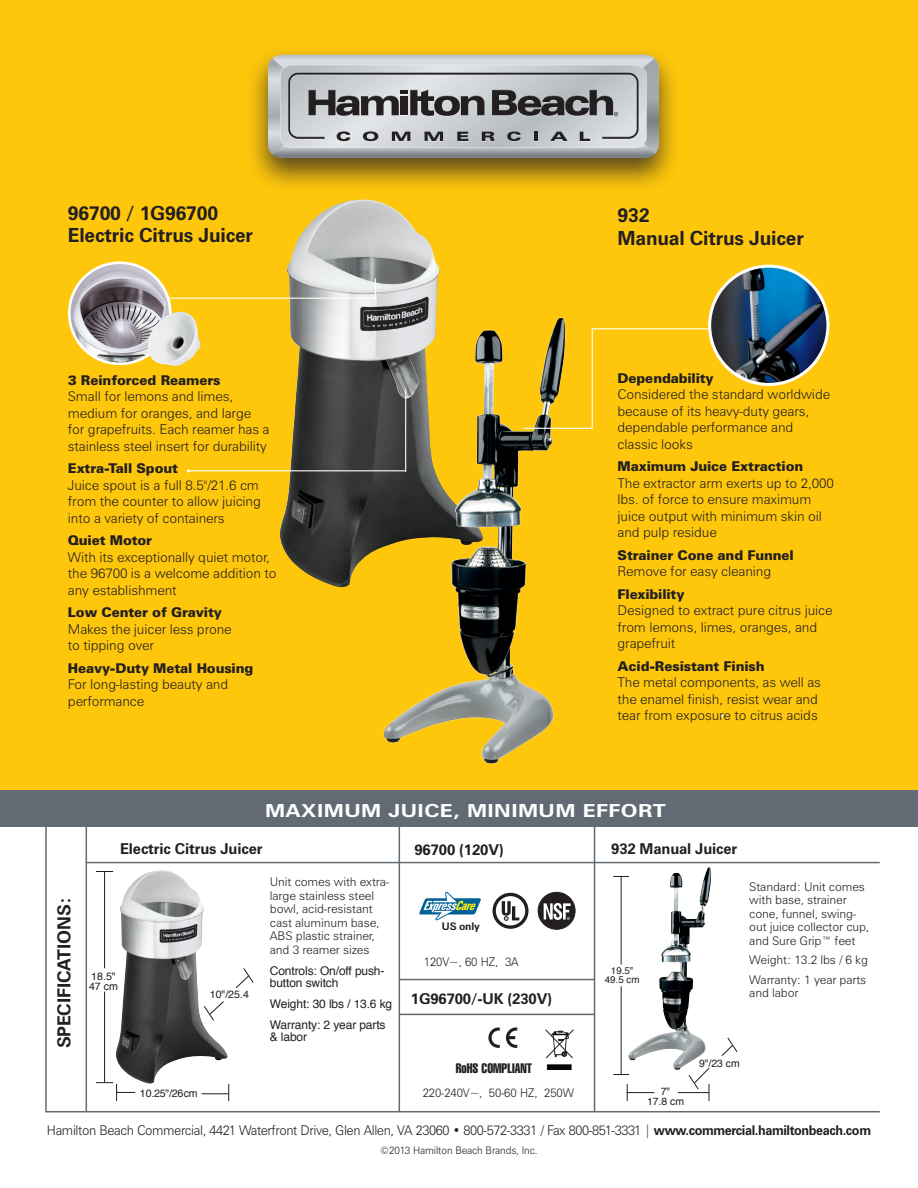
<style>
.page{position:relative;width:918px;height:1188px;background:#fff}
.page>*{position:absolute;margin:0;border:0;box-sizing:border-box;transform-origin:0 0}
.t1{font:700 19.5px "Zurich BT";letter-spacing:-.01em;color:#231f20}
.t2{font:700 18px "Zurich BT";letter-spacing:.02em;color:#fff;scale:1.2 1}
.t3{font:700 18px "Zurich BT";letter-spacing:-.01em;color:#231f20}
.t4{font:700 15px "Zurich BT";letter-spacing:-.01em;color:#231f20}
.Headers{font:300 13.5px/16.5px "Zurich BT";letter-spacing:-.01em;color:#231f20}
.t5{font:900 13.5px "Zurich BT";letter-spacing:-.01em;color:#231f20}
.Headers-2{font:300 13.5px "Zurich BT";letter-spacing:-.03em;color:#231f20;scale:.95 1}
.t6{font:extra-condensed 13.35px "Swiss 911 BT";color:#231f20;scale:.93 1}
.Normal{font:300 12px/13.5px "Zurich BT";letter-spacing:-.01em;color:#231f20}
.t7{font:12px/12px "Helvetica";letter-spacing:-.01em;color:#231f20}
.Normal-2{font:300 12px "Zurich BT";letter-spacing:-.01em;color:#231f20;scale:.95 1}
.t8{font:10.65px "Helvetica";color:#231f20}
.Headers-3{font:300 10.5px "Zurich BT";letter-spacing:-.015em;color:#231f20;scale:.95 1}
.t9{font:10.5px "Helvetica";color:#231f20}
.t10{font:700 10.5px "Zurich BT";letter-spacing:-.01em;color:#231f20}
.t11{font:9.75px "Helvetica";color:#231f20}
.t12{font:4.05px "Helvetica";color:#fff;scale:.9 1}
.t13{font:2.4px "Helvetica";color:#231f20;scale:.9 1}
.s1{font-weight:700}
</style>
<div class="page">
<div style="left:0;top:0;width:918px;height:808px;background:#fec70c"></div>
<div style="left:0;top:791px;width:918px;height:36px;background:#626b74"></div>
<hr style="left:399px;top:824px;width:1px;height:288px;background:#626b74">
<hr style="left:87px;top:862px;width:793px;height:1px;background:#626b74">
<hr style="left:400px;top:979px;width:195px;height:1px;background:#626b74">
<hr style="left:400px;top:1014px;width:195px;height:1px;background:#626b74">
<hr style="left:86px;top:825px;width:1px;height:287px;background:#626b74">
<hr style="left:45px;top:825px;width:2px;height:287px;background:#626b74">
<hr style="left:594px;top:825px;width:1px;height:287px;background:#626b74">
<hr style="left:45px;top:1111px;width:835px;height:1px;background:#626b74">
<div style="left:245px;top:45px;width:437px;height:149px;background:#231f20;opacity:.75"></div>
<svg style="left:268px;top:55px;width:391px;height:103px"></svg>
<svg style="left:488px;top:1028px;width:12px;height:20px"></svg>
<svg style="left:506px;top:1028px;width:11px;height:20px"></svg>
<img style="left:545px;top:1030px;width:29px;height:40px">
<hr style="left:592px;top:328px;width:122px;height:1px;background:#fff">
<img style="left:278px;top:200px;width:162px;height:388px">
<img style="left:365px;top:312px;width:242px;height:452px">
<img style="left:620px;top:867px;width:91px;height:207px">
<svg style="left:627px;top:1084px;width:27px;height:17px"></svg>
<hr style="left:678px;top:1092px;width:31px;height:1px;background:#231f20">
<svg style="left:688px;top:1067px;width:23px;height:34px"></svg>
<svg style="left:721px;top:1037px;width:17px;height:19px"></svg>
<svg style="left:613px;top:876px;width:16px;height:1px"></svg>
<svg style="left:613px;top:1074px;width:16px;height:1px"></svg>
<hr style="left:621px;top:986px;width:1px;height:88px;background:#231f20">
<hr style="left:621px;top:876px;width:1px;height:89px;background:#231f20">
<img style="left:116px;top:870px;width:112px;height:214px">
<svg style="left:202px;top:1084px;width:27px;height:17px"></svg>
<svg style="left:203px;top:1000px;width:22px;height:22px"></svg>
<svg style="left:235px;top:968px;width:19px;height:21px"></svg>
<svg style="left:96px;top:871px;width:17px;height:1px"></svg>
<svg style="left:96px;top:1082px;width:39px;height:19px"></svg>
<hr style="left:104px;top:992px;width:1px;height:90px;background:#231f20">
<hr style="left:104px;top:871px;width:1px;height:97px;background:#231f20">
<img style="left:710px;top:266px;width:118px;height:118px">
<div style="left:708px;top:265px;width:121px;height:121px;border:3px solid #fff;border-radius:50%"></div>
<hr style="left:524px;top:428px;width:69px;height:1px;background:#fff">
<hr style="left:188px;top:470px;width:218px;height:1px;background:#fff">
<hr style="left:405px;top:389px;width:1px;height:83px;background:#fff">
<hr style="left:120px;top:298px;width:256px;height:1px;background:#fff">
<svg style="left:375px;top:279px;width:1px;height:19px"></svg>
<img style="left:69px;top:263px;width:101px;height:101px;border-radius:51px">
<div style="left:68px;top:261px;width:104px;height:104px;border:3px solid #fff;border-radius:50%"></div>
<img style="left:147px;top:312px;width:54px;height:54px">
<svg style="left:493px;top:893px;width:36px;height:36px"></svg>
<div style="left:538px;top:892px;width:37px;height:37px;background:#231f20;border-radius:50%"></div>
<div style="left:538px;top:892px;width:37px;height:38px;border:1px solid #231f20;border-radius:50%"></div>
<svg style="left:544px;top:903px;width:27px;height:17px"></svg>
<svg style="left:419px;top:892px;width:62px;height:28px"></svg>
<p class="t1" style="left:68px;top:201px;width:152px">96700 / 1G96700</p>
<p class="t1" style="left:68px;top:224px;width:187px">Electric Citrus Juicer</p>
<p class="t5" style="left:68px;top:372px;width:154px">3 Reinforced Reamers</p>
<p class="Headers" style="left:68px;top:388px;width:203px">Small for lemons and limes, medium for oranges, and large for grapefruits. Each reamer has a stainless steel insert for durability</p>
<p class="t5" style="left:68px;top:460px;width:112px">Extra-Tall Spout</p>
<p class="Headers" style="left:68px;top:477px;width:194px">Juice spout is a full 8.5"/21.6 cm from the counter to allow juicing into a variety of containers</p>
<p class="t5" style="left:68px;top:532px;width:86px">Quiet Motor</p>
<p class="Headers" style="left:68px;top:549px;width:210px">With its exceptionally quiet motor, the 96700 is a welcome addition to any establishment</p>
<p class="t5" style="left:68px;top:604px;width:156px">Low Center of Gravity</p>
<p class="Headers" style="left:68px;top:621px;width:165px">Makes the juicer less prone to tipping over</p>
<p class="t5" style="left:68px;top:660px;width:187px">Heavy-Duty Metal Housing</p>
<p class="Headers" style="left:68px;top:676px;width:162px">For long-lasting beauty and performance</p>
<p class="t1" style="left:618px;top:204px;width:33px">932</p>
<p class="t1" style="left:618px;top:226px;width:188px">Manual Citrus Juicer</p>
<p class="t5" style="left:618px;top:370px;width:98px">Dependability</p>
<p class="Headers" style="left:618px;top:386px;width:214px">Considered the standard worldwide because of its heavy-duty gears, dependable performance and classic looks</p>
<p class="t5" style="left:618px;top:458px;width:187px">Maximum Juice Extraction</p>
<p class="Headers" style="left:618px;top:475px;width:218px">The extractor arm exerts up to 2,000 lbs. of force to ensure maximum juice output with minimum skin oil and pulp residue</p>
<p class="t5" style="left:618px;top:547px;width:178px">Strainer Cone and Funnel</p>
<p class="Headers" style="left:618px;top:563px;width:155px">Remove for easy cleaning</p>
<p class="t5" style="left:618px;top:586px;width:68px">Flexibility</p>
<p class="Headers" style="left:618px;top:602px;width:216px">Designed to extract pure citrus juice from lemons, limes, oranges, and grapefruit</p>
<p class="t5" style="left:618px;top:658px;width:149px">Acid-Resistant Finish</p>
<p class="Headers" style="left:618px;top:674px;width:205px">The metal components, as well as the enamel finish, resist wear and tear from exposure to citrus acids</p>
<p class="t2" style="left:265px;top:800px;width:336px">MAXIMUM JUICE, MINIMUM EFFORT</p>
<p class="t13" style="left:610px;top:813px;width:3px">®</p>
<p class="t3" style="left:53px;top:1048px;width:153px;rotate:-90deg">SPECIFICATIONS:</p>
<p class="t4" style="left:120px;top:839px;width:144px">Electric Citrus Juicer</p>
<p class="t4" style="left:414px;top:840px;width:91px">96700 (120V)</p>
<p class="t8" style="left:91px;top:968px;width:26px">18.5"</p>
<p class="t8" style="left:89px;top:978px;width:30px">47 cm</p>
<p class="t8" style="left:210px;top:986px;width:41px">10"/25.4</p>
<p class="Normal" style="left:270px;top:875px;width:121px">Unit comes with extra&shy;large stainless steel bowl, acid-resistant cast aluminum base,<br>ABS plastic strainer, and 3 reamer sizes</p>
<p class="t7" style="left:270px;top:965px;width:116px">Controls: On/off push&shy;button switch</p>
<p class="t7" style="left:270px;top:998px;width:124px">Weight: 30 lbs / 13.6 kg</p>
<p class="t7" style="left:270px;top:1019px;width:117px">Warranty: 2 year parts</p>
<p class="t7" style="left:270px;top:1031px;width:39px">&amp; labor</p>
<p class="t10" style="left:442px;top:920px;width:40px">US only</p>
<p class="Normal-2" style="left:424px;top:954px;width:101px">120V~, 60 HZ, 3A</p>
<p class="t4" style="left:411px;top:989px;width:143px">1G96700/-UK (230V)</p>
<p class="t6" style="left:456px;top:1060px;width:83px">RoHS COMPLIANT</p>
<p class="t12" style="left:567px;top:916px;width:4px">®</p>
<p class="t8" style="left:140px;top:1085px;width:59px">10.25"/26 cm</p>
<p class="Normal-2" style="left:423px;top:1086px;width:161px">220-240V~, 50-60 HZ, 250W</p>
<p class="t4" style="left:611px;top:839px;width:128px">932 Manual Juicer</p>
<p class="t11" style="left:611px;top:963px;width:24px">19.5"</p>
<p class="t11" style="left:605px;top:972px;width:36px">49.5 cm</p>
<p class="Normal" style="left:749px;top:879px;width:121px">Standard: Unit comes with base, strainer cone, funnel, swing&shy;out juice collector cup, and Sure Grip™ feet</p>
<p class="Normal" style="left:749px;top:953px;width:120px">Weight: 13.2 lbs / 6 kg</p>
<p class="Normal" style="left:749px;top:972px;width:118px">Warranty: 1 year parts and labor</p>
<p class="t9" style="left:661px;top:1084px;width:11px">7"</p>
<p class="t9" style="left:647px;top:1093px;width:39px">17.8 cm</p>
<p class="t9" style="left:699px;top:1055px;width:42px">9"/23 cm</p>
<p class="Headers-2" style="left:47px;top:1122px;width:869px">Hamilton Beach Commercial, 4421 Waterfront Drive, Glen Allen, VA 23060 • 800-572-3331 / Fax 800-851-3331 | <span class="s1">www.commercial.hamiltonbeach.com</span></p>
<p class="Headers-3" style="left:380px;top:1144px;width:167px">©2013 Hamilton Beach Brands, Inc.</p>
</div>
